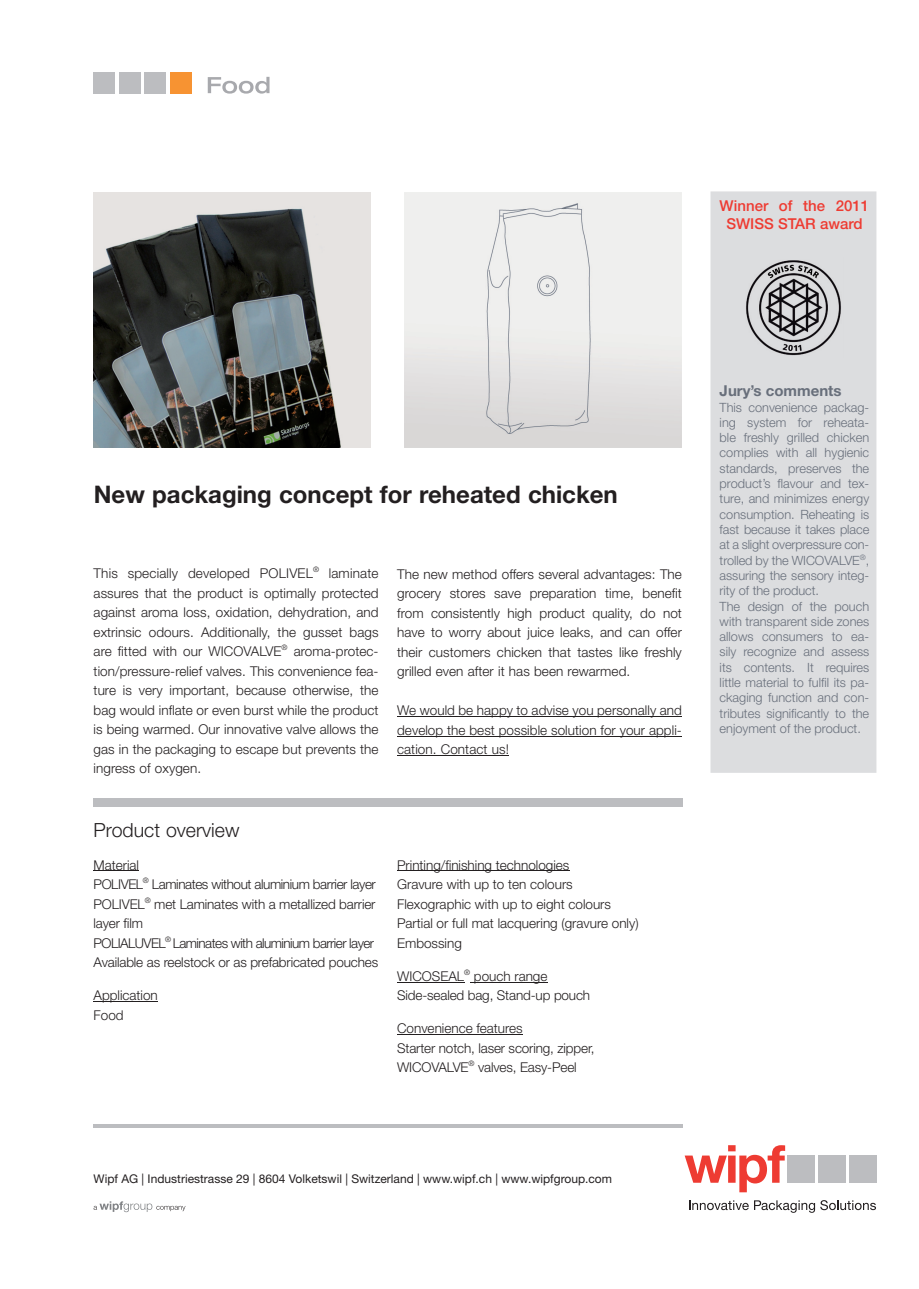
<style>
.page{position:relative;width:919px;height:1289px;background:#fff}
.page>*{position:absolute;margin:0;border:0;box-sizing:border-box;transform-origin:0 0}
.t1{font:700 24.3px "Helvetica Neue LT";color:#231f20}
.t2{font:300 19.5px "Helvetica Neue LT";color:#231f20}
.t3{font:500 15px/18px "Helvetica Neue CE";color:#ee3b32;text-align:center}
.t4{font:700 15px "Helvetica Neue LT";color:#686f7b}
.t5{font:300 13.5px/19.5px "Helvetica Neue LT";color:#231f20}
.t6{font:300 13.5px/19.5px "Helvetica Neue LT";letter-spacing:-.03em;color:#231f20}
.t7{font:300 12.75px/15.3px "Helvetica Neue LT";color:#686f7b}
.t8{font:12px "Helvetica Neue LT";color:#231f20}
</style>
<div class="page">
<svg style="left:684px;top:1145px;width:101px;height:47px"></svg>
<div style="left:787px;top:1155px;width:27px;height:27px;background:#bcbdc0"></div>
<div style="left:818px;top:1155px;width:27px;height:27px;background:#bcbdc0"></div>
<div style="left:849px;top:1155px;width:27px;height:27px;background:#bcbdc0"></div>
<svg style="left:689px;top:1200px;width:59px;height:10px"></svg>
<svg style="left:754px;top:1200px;width:121px;height:12px"></svg>
<hr style="left:397px;top:716px;width:284px;height:1px;background:#231f20">
<hr style="left:397px;top:736px;width:284px;height:1px;background:#231f20">
<hr style="left:397px;top:755px;width:112px;height:1px;background:#231f20">
<hr style="left:94px;top:870px;width:45px;height:1px;background:#231f20">
<hr style="left:94px;top:1001px;width:64px;height:1px;background:#231f20">
<hr style="left:397px;top:870px;width:172px;height:1px;background:#231f20">
<hr style="left:397px;top:981px;width:67px;height:1px;background:#231f20">
<hr style="left:470px;top:981px;width:77px;height:1px;background:#231f20">
<hr style="left:397px;top:1034px;width:125px;height:1px;background:#231f20">
<div style="left:94px;top:798px;width:589px;height:8px;background:#bcbdc0"></div>
<hr style="left:94px;top:1124px;width:589px;height:4px;background:#bcbdc0">
<div style="left:94px;top:72px;width:21px;height:21px;background:#bcbdc0"></div>
<div style="left:119px;top:72px;width:21px;height:21px;background:#bcbdc0"></div>
<div style="left:145px;top:72px;width:21px;height:21px;background:#bcbdc0"></div>
<div style="left:170px;top:72px;width:21px;height:21px;background:#f79332"></div>
<svg style="left:208px;top:77px;width:61px;height:17px"></svg>
<svg style="left:94px;top:1201px;width:91px;height:11px"></svg>
<img style="left:94px;top:192px;width:276px;height:255px">
<img style="left:404px;top:192px;width:277px;height:255px">
<div style="left:710px;top:191px;width:166px;height:581px;background:#dcdddf"></div>
<img style="left:743px;top:257px;width:100px;height:100px">
<p class="t3" style="left:719px;top:196px;width:151px">Winner of the 2011<br>SWISS STAR award</p>
<h1 class="t1" style="left:94px;top:479px;width:525px">New packaging concept for reheated chicken</h1>
<p class="t5" style="left:94px;top:563px;width:286px;text-align:justify">This specially developed POLIVEL<sup>®</sup> laminate assures that the product is optimally protected against aroma loss, oxidation, dehydration, and extrinsic odours. Additionally, the gusset bags are fitted with our WICOVALVE<sup>®</sup> aroma-protec&shy;tion/pressure-relief valves. This convenience fea&shy;ture is very important, because otherwise, the bag would inflate or even burst while the product is being warmed. Our innovative valve allows the gas in the packaging to escape but prevents the ingress of oxygen.</p>
<p class="t5" style="left:397px;top:564px;width:286px;text-align:justify">The new method offers several advantages: The grocery stores save preparation time, benefit from consistently high product quality, do not have to worry about juice leaks, and can offer their customers chicken that tastes like freshly grilled even after it has been rewarmed.</p>
<p class="t5" style="left:397px;top:700px;width:286px;text-align:justify">We would be happy to advise you personally and develop the best possible solution for your appli&shy;cation. Contact us!</p>
<h2 class="t2" style="left:94px;top:818px;width:147px">Product overview</h2>
<p class="t6" style="left:94px;top:854px;width:286px">Material<br>POLIVEL<sup>®</sup> Laminates without aluminium barrier layer POLIVEL<sup>®</sup> met Laminates with a metallized barrier layer film<br>POLIALUVEL<sup>®</sup> Laminates with aluminium barrier layer Available as reelstock or as prefabricated pouches</p>
<p class="t5" style="left:94px;top:985px;width:66px">Application<br>Food</p>
<p class="t5" style="left:397px;top:854px;width:243px">Printing/finishing technologies<br>Gravure with up to ten colours<br>Flexographic with up to eight colours<br>Partial or full mat lacquering (gravure only)<br>Embossing</p>
<p class="t5" style="left:397px;top:965px;width:195px">WICOSEAL<sup>®</sup> pouch range<br>Side-sealed bag, Stand-up pouch</p>
<p class="t5" style="left:397px;top:1018px;width:199px">Convenience features<br>Starter notch, laser scoring, zipper,<br>WICOVALVE<sup>®</sup> valves, Easy-Peel</p>
<p class="t4" style="left:719px;top:381px;width:123px">Jury’s comments</p>
<p class="t7" style="left:719px;top:399px;width:151px">This convenience packag&shy;ing system for reheata&shy;ble freshly grilled chicken complies with all hygienic standards, preserves the product’s flavour and tex&shy;ture, and minimizes energy consumption. Reheating is fast because it takes place at a slight overpressure con&shy;trolled by the WICOVALVE<sup>®</sup>, assuring the sensory integ&shy;rity of the product.<br>The design of the pouch with transparent side zones allows consumers to ea&shy;sily recognize and assess its contents. It requires little material to fulfil its pa&shy;ckaging function and con&shy;tributes significantly to the enjoyment of the product.</p>
<p class="t8" style="left:94px;top:1171px;width:520px">Wipf AG | Industriestrasse 29 | 8604 Volketswil | Switzerland | www.wipf.ch | www.wipfgroup.com</p>
</div>
